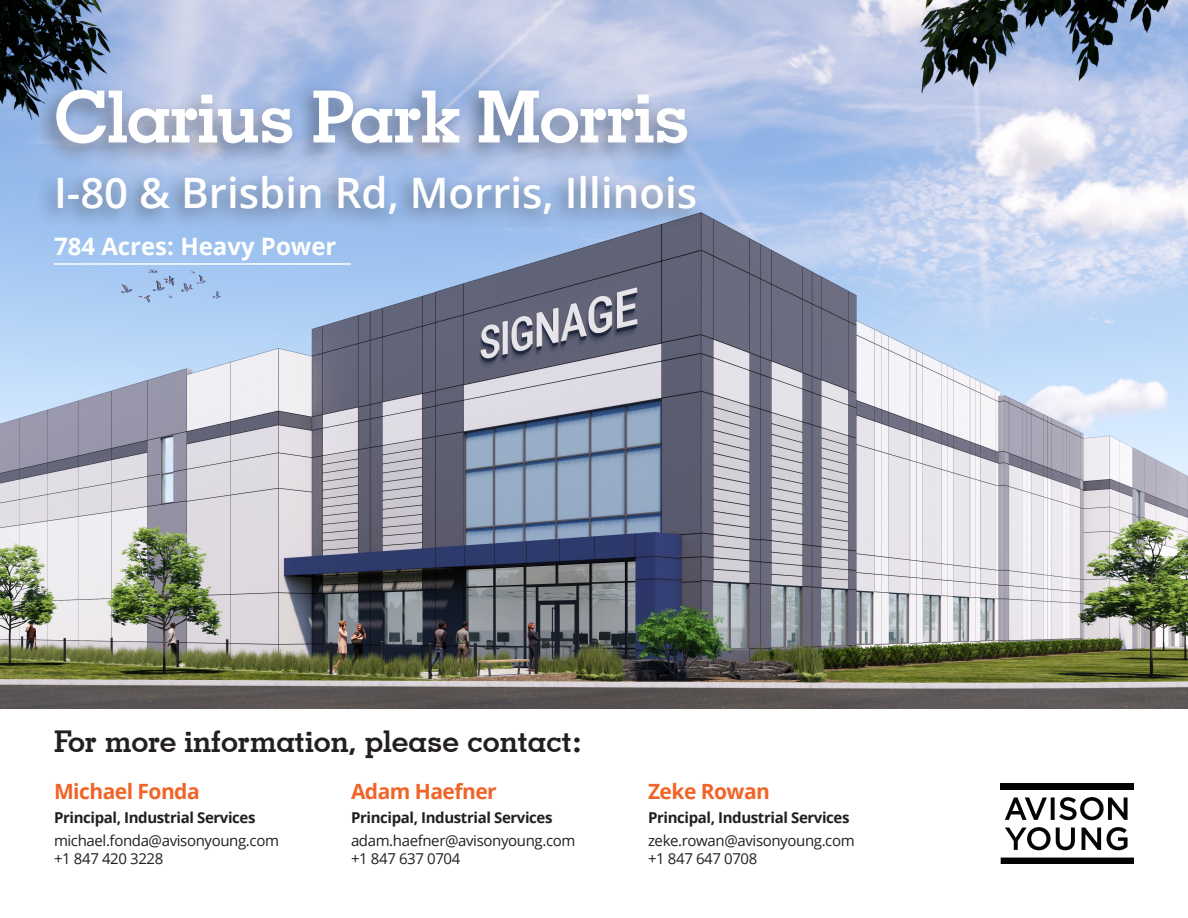
<style>
.page{position:relative;width:1188px;height:918px;background:#fff}
.page>*{position:absolute;margin:0;border:0;box-sizing:border-box;transform-origin:0 0}
.t1{font:700 72px "Geometric Slab 703 BT";letter-spacing:-.02em;color:#fff}
.t2{font:600 42px "Open Sans";color:#fff}
.t3{font:700 30px "Geometric Slab 703 BT";color:#231f20}
.t4{font:700 24px "Open Sans";color:#fff}
.t5{font:700 21px "Open Sans";letter-spacing:-.025em;color:#f06427}
.t6{font:15px "Open Sans";letter-spacing:-.025em;color:#231f20}
.t7{font:700 15px "Open Sans";letter-spacing:-.025em;color:#231f20}
</style>
<div class="page">
<img style="left:0;top:0;width:1188px;height:709px">
<div style="left:1001px;top:783px;width:133px;height:6px;background:#040503"></div>
<svg style="left:1001px;top:858px;width:133px;height:6px"></svg>
<svg style="left:1005px;top:797px;width:123px;height:23px"></svg>
<svg style="left:1005px;top:827px;width:70px;height:23px"></svg>
<svg style="left:1082px;top:828px;width:19px;height:22px"></svg>
<svg style="left:1107px;top:827px;width:21px;height:23px"></svg>
<div style="left:35px;top:82px;width:668px;height:152px;background:#231f20;opacity:.45"></div>
<hr style="left:54px;top:263px;width:297px;height:2px;background:#fff">
<p class="t1" style="left:54px;top:73px;width:638px">Clarius Park Morris</p>
<p class="t2" style="left:54px;top:164px;width:645px">I-80 &amp; Brisbin Rd, Morris, Illinois</p>
<p class="t4" style="left:54px;top:229px;width:284px">784 Acres: Heavy Power</p>
<p class="t3" style="left:54px;top:723px;width:529px">For more information, please contact:</p>
<p class="t5" style="left:54px;top:777px;width:147px">Michael Fonda</p>
<p class="t7" style="left:54px;top:807px;width:203px">Principal, Industrial Services</p>
<p class="t6" style="left:54px;top:830px;width:226px">michael.fonda@avisonyoung.com</p>
<p class="t6" style="left:54px;top:848px;width:111px">+1 847 420 3228</p>
<p class="t5" style="left:351px;top:777px;width:147px">Adam Haefner</p>
<p class="t7" style="left:351px;top:807px;width:203px">Principal, Industrial Services</p>
<p class="t6" style="left:351px;top:830px;width:226px">adam.haefner@avisonyoung.com</p>
<p class="t6" style="left:351px;top:848px;width:111px">+1 847 637 0704</p>
<p class="t5" style="left:648px;top:777px;width:124px">Zeke Rowan</p>
<p class="t7" style="left:648px;top:807px;width:203px">Principal, Industrial Services</p>
<p class="t6" style="left:648px;top:830px;width:208px">zeke.rowan@avisonyoung.com</p>
<p class="t6" style="left:648px;top:848px;width:111px">+1 847 647 0708</p>
</div>
